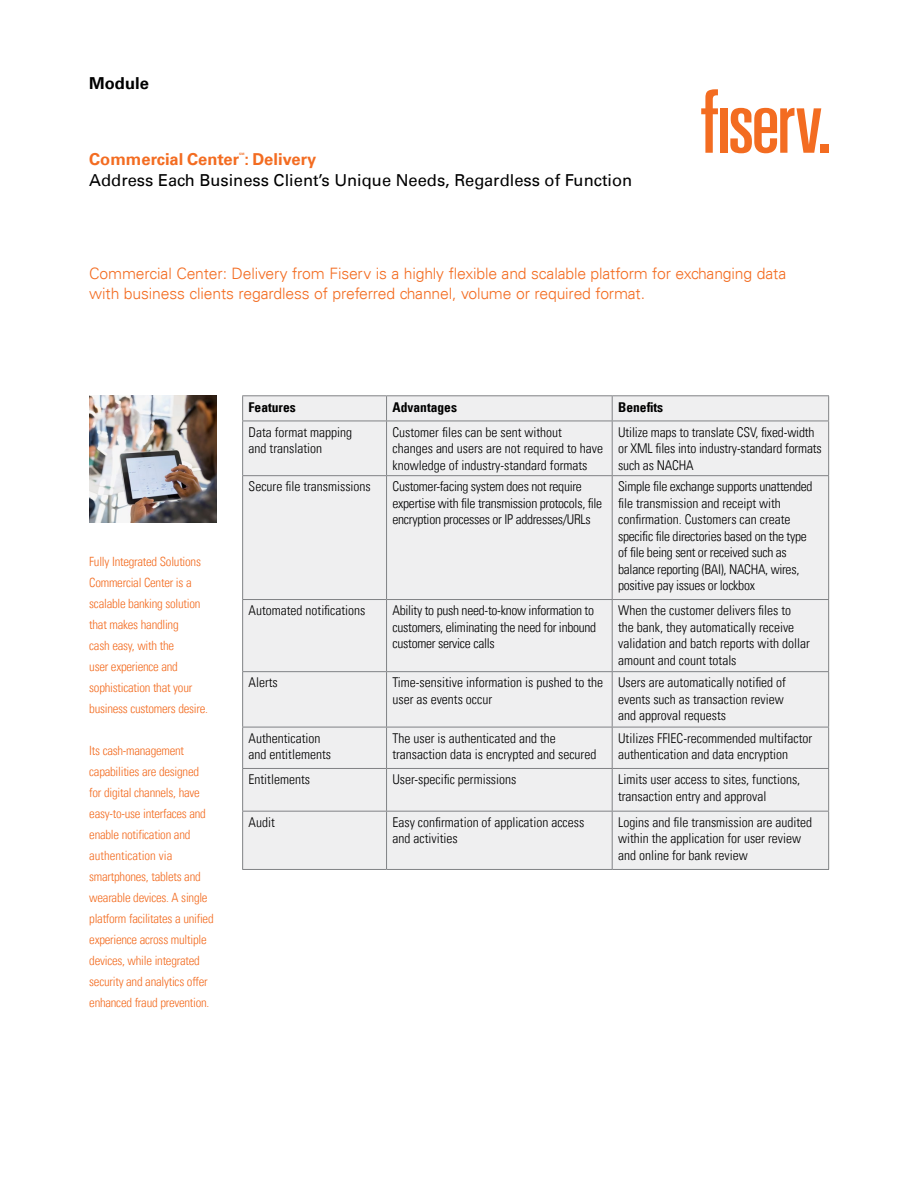
<style>
.page{position:relative;width:918px;height:1188px;background:#fff}
.page>*{position:absolute;margin:0;border:0;box-sizing:border-box;transform-origin:0 0}
.t1{font:16.5px "Univers LT";color:#000}
.t2{font:700 16.5px "Univers LT";color:#f36c21}
.t3{font:700 16.5px "Univers LT";color:#000}
.t4{font:300 15.75px/19.5px "Univers LT";letter-spacing:-.01em;color:#f36c21}
.t5{font:300 condensed 13.5px/16.5px "Univers LT";color:#000}
.t6{font:300 condensed 13.5px/16.5px "Univers LT";letter-spacing:-.02em;color:#000}
.t7{font:700 condensed 13.5px "Univers LT";color:#000}
.t8{font:300 condensed 12.75px/21px "Univers LT";letter-spacing:-.02em;color:#f36c21}
.t9{font:700 3.15px "Univers LT";color:#f36c21}
</style>
<div class="page">
<div style="left:821px;top:145px;width:8px;height:8px;background:#f36c21"></div>
<svg style="left:701px;top:89px;width:17px;height:64px"></svg>
<div style="left:720px;top:108px;width:8px;height:45px;background:#f36c21"></div>
<svg style="left:730px;top:108px;width:91px;height:45px"></svg>
<img style="left:89px;top:395px;width:128px;height:128px">
<div style="left:243px;top:396px;width:585px;height:473px;background:#efeff0"></div>
<svg style="left:386px;top:396px;width:1px;height:25px"></svg>
<svg style="left:612px;top:396px;width:1px;height:25px"></svg>
<hr style="left:242px;top:421px;width:145px;height:1px;background:#808285">
<hr style="left:387px;top:421px;width:225px;height:1px;background:#808285">
<hr style="left:386px;top:421px;width:1px;height:54px;background:#808285">
<hr style="left:612px;top:421px;width:217px;height:1px;background:#808285">
<hr style="left:612px;top:421px;width:1px;height:54px;background:#808285">
<hr style="left:242px;top:475px;width:145px;height:1px;background:#808285">
<hr style="left:387px;top:475px;width:225px;height:1px;background:#808285">
<hr style="left:386px;top:476px;width:1px;height:123px;background:#808285">
<hr style="left:612px;top:475px;width:217px;height:1px;background:#808285">
<hr style="left:612px;top:476px;width:1px;height:123px;background:#808285">
<hr style="left:242px;top:599px;width:145px;height:1px;background:#808285">
<hr style="left:387px;top:599px;width:225px;height:1px;background:#808285">
<hr style="left:386px;top:600px;width:1px;height:71px;background:#808285">
<hr style="left:612px;top:599px;width:217px;height:1px;background:#808285">
<hr style="left:612px;top:600px;width:1px;height:71px;background:#808285">
<hr style="left:242px;top:671px;width:145px;height:1px;background:#808285">
<hr style="left:387px;top:671px;width:225px;height:1px;background:#808285">
<hr style="left:386px;top:672px;width:1px;height:55px;background:#808285">
<hr style="left:612px;top:671px;width:217px;height:1px;background:#808285">
<hr style="left:612px;top:672px;width:1px;height:55px;background:#808285">
<hr style="left:242px;top:727px;width:145px;height:1px;background:#808285">
<hr style="left:387px;top:727px;width:225px;height:1px;background:#808285">
<hr style="left:386px;top:727px;width:1px;height:41px;background:#808285">
<hr style="left:612px;top:727px;width:217px;height:1px;background:#808285">
<hr style="left:612px;top:727px;width:1px;height:41px;background:#808285">
<hr style="left:242px;top:768px;width:145px;height:1px;background:#808285">
<hr style="left:387px;top:768px;width:225px;height:1px;background:#808285">
<hr style="left:386px;top:769px;width:1px;height:42px;background:#808285">
<hr style="left:612px;top:768px;width:217px;height:1px;background:#808285">
<hr style="left:612px;top:769px;width:1px;height:42px;background:#808285">
<hr style="left:242px;top:811px;width:145px;height:1px;background:#808285">
<hr style="left:387px;top:811px;width:225px;height:1px;background:#808285">
<hr style="left:386px;top:812px;width:1px;height:57px;background:#808285">
<hr style="left:612px;top:811px;width:217px;height:1px;background:#808285">
<hr style="left:612px;top:812px;width:1px;height:57px;background:#808285">
<hr style="left:242px;top:869px;width:145px;height:1px;background:#808285">
<hr style="left:387px;top:869px;width:225px;height:1px;background:#808285">
<hr style="left:612px;top:869px;width:217px;height:1px;background:#808285">
<hr style="left:242px;top:395px;width:145px;height:1px;background:#808285">
<svg style="left:242px;top:396px;width:1px;height:25px"></svg>
<hr style="left:387px;top:395px;width:225px;height:1px;background:#808285">
<hr style="left:612px;top:395px;width:217px;height:1px;background:#808285">
<svg style="left:828px;top:396px;width:1px;height:25px"></svg>
<hr style="left:242px;top:421px;width:1px;height:54px;background:#808285">
<hr style="left:828px;top:421px;width:1px;height:54px;background:#808285">
<hr style="left:242px;top:476px;width:1px;height:123px;background:#808285">
<hr style="left:828px;top:476px;width:1px;height:123px;background:#808285">
<hr style="left:242px;top:600px;width:1px;height:71px;background:#808285">
<hr style="left:828px;top:600px;width:1px;height:71px;background:#808285">
<hr style="left:242px;top:672px;width:1px;height:55px;background:#808285">
<hr style="left:828px;top:672px;width:1px;height:55px;background:#808285">
<hr style="left:242px;top:727px;width:1px;height:41px;background:#808285">
<hr style="left:828px;top:727px;width:1px;height:41px;background:#808285">
<hr style="left:242px;top:769px;width:1px;height:42px;background:#808285">
<hr style="left:828px;top:769px;width:1px;height:42px;background:#808285">
<hr style="left:242px;top:812px;width:1px;height:57px;background:#808285">
<hr style="left:828px;top:812px;width:1px;height:57px;background:#808285">
<p class="t3" style="left:89px;top:74px;width:61px">Module</p>
<p class="t2" style="left:89px;top:150px;width:228px">Commercial Center : Delivery</p>
<p class="t9" style="left:239px;top:152px;width:7px">SM</p>
<p class="t1" style="left:89px;top:170px;width:544px">Address Each Business Client’s Unique Needs, Regardless of Function</p>
<p class="t4" style="left:89px;top:264px;width:699px">Commercial Center: Delivery from Fiserv is a highly flexible and scalable platform for exchanging data with business clients regardless of preferred channel, volume or required format.</p>
<p class="t8" style="left:89px;top:551px;width:120px">Fully Integrated Solutions<br>Commercial Center is a scalable banking solution that makes handling<br>cash easy, with the<br>user experience and sophistication that your business customers desire.</p>
<p class="t8" style="left:89px;top:740px;width:126px">Its cash-management capabilities are designed for digital channels, have easy-to-use interfaces and enable notification and authentication via smartphones, tablets and wearable devices. A single platform facilitates a unified experience across multiple devices, while integrated security and analytics offer enhanced fraud prevention.</p>
<p class="t7" style="left:249px;top:398px;width:49px">Features</p>
<p class="t7" style="left:393px;top:398px;width:66px">Advantages</p>
<p class="t7" style="left:618px;top:398px;width:46px">Benefits</p>
<p class="t5" style="left:249px;top:424px;width:105px">Data format mapping and translation</p>
<p class="t5" style="left:393px;top:424px;width:212px">Customer files can be sent without changes and users are not required to have knowledge of industry-standard formats</p>
<p class="t5" style="left:618px;top:424px;width:205px">Utilize maps to translate CSV, fixed-width or XML files into industry-standard formats such as NACHA</p>
<p class="t5" style="left:249px;top:478px;width:124px">Secure file transmissions</p>
<p class="t6" style="left:393px;top:478px;width:211px">Customer-facing system does not require expertise with file transmission protocols, file encryption processes or IP addresses/URLs</p>
<p class="t6" style="left:618px;top:478px;width:196px">Simple file exchange supports unattended file transmission and receipt with confirmation. Customers can create specific file directories based on the type of file being sent or received such as balance reporting (BAI), NACHA, wires, positive pay issues or lockbox</p>
<p class="t5" style="left:249px;top:602px;width:118px">Automated notifications</p>
<p class="t6" style="left:393px;top:602px;width:205px">Ability to push need-to-know information to customers, eliminating the need for inbound customer service calls</p>
<p class="t5" style="left:618px;top:602px;width:193px">When the customer delivers files to the bank, they automatically receive validation and batch reports with dollar amount and count totals</p>
<p class="t5" style="left:249px;top:674px;width:31px">Alerts</p>
<p class="t5" style="left:392px;top:674px;width:212px">Time-sensitive information is pushed to the user as events occur</p>
<p class="t5" style="left:618px;top:674px;width:169px">Users are automatically notified of events such as transaction review and approval requests</p>
<p class="t5" style="left:249px;top:730px;width:84px">Authentication and entitlements</p>
<p class="t5" style="left:392px;top:730px;width:205px">The user is authenticated and the transaction data is encrypted and secured</p>
<p class="t5" style="left:618px;top:730px;width:196px">Utilizes FFIEC-recommended multifactor authentication and data encryption</p>
<p class="t5" style="left:249px;top:771px;width:63px">Entitlements</p>
<p class="t5" style="left:392px;top:771px;width:125px">User-specific permissions</p>
<p class="t5" style="left:618px;top:771px;width:184px">Limits user access to sites, functions, transaction entry and approval</p>
<p class="t5" style="left:249px;top:814px;width:28px">Audit</p>
<p class="t5" style="left:392px;top:814px;width:193px">Easy confirmation of application access and activities</p>
<p class="t5" style="left:618px;top:814px;width:196px">Logins and file transmission are audited within the application for user review and online for bank review</p>
</div>
